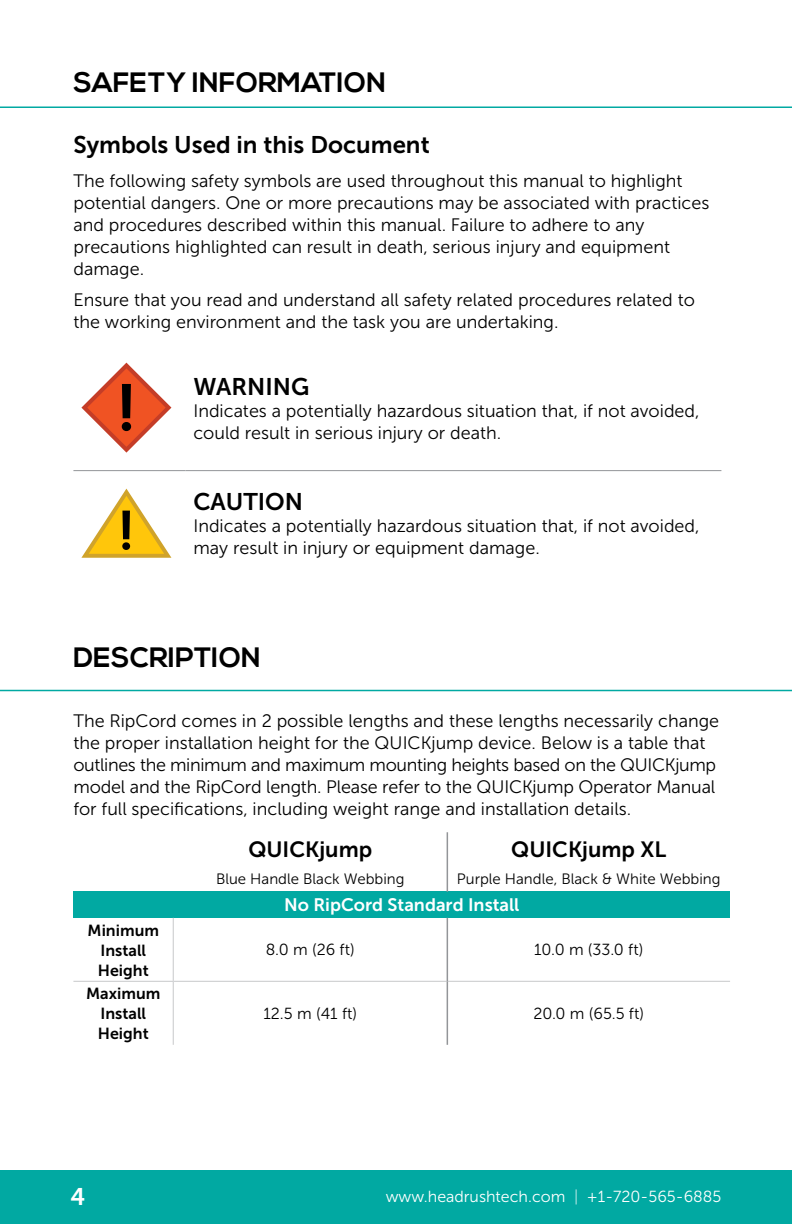
<style>
.page{position:relative;width:792px;height:1224px;background:#fff}
.page>*{position:absolute;margin:0;border:0;box-sizing:border-box;transform-origin:0 0}
.t1{font:700 28px "Nexa";color:#000}
.t2{font:24px "Museo Sans 700";color:#000}
.t3{font:24px "Museo Sans 700";color:#fff}
.t4{font:22px "Museo Sans 700";color:#000}
.t5{font:18px/22px "Museo Sans 300";color:#000}
.t6{font:18px "Museo Sans 700";color:#fff}
.t7{font:16px "Museo Sans 300";color:#000}
.t8{font:16px/20px "Museo Sans 700";color:#000;text-align:center}
.t9{font:16px "Museo Sans 300";color:#fff}
.t10{font:15px "Museo Sans 300";color:#000}
.s1{font-family:"Museo Sans 100"}
</style>
<div class="page">
<hr style="left:73px;top:470px;width:112px;height:1px;background:#939598">
<hr style="left:185px;top:470px;width:536px;height:1px;background:#939598">
<svg style="left:81px;top:363px;width:90px;height:90px"></svg>
<svg style="left:81px;top:489px;width:90px;height:69px"></svg>
<div style="left:73px;top:892px;width:657px;height:26px;background:#01a9a2"></div>
<hr style="left:173px;top:918px;width:1px;height:63px;background:#c7c8ca">
<hr style="left:173px;top:982px;width:1px;height:63px;background:#c7c8ca">
<hr style="left:73px;top:981px;width:100px;height:1px;background:#c7c8ca">
<hr style="left:173px;top:981px;width:274px;height:1px;background:#c7c8ca">
<hr style="left:448px;top:981px;width:282px;height:1px;background:#c7c8ca">
<hr style="left:447px;top:832px;width:1px;height:60px;background:#939598">
<hr style="left:447px;top:918px;width:1px;height:63px;background:#939598">
<hr style="left:447px;top:981px;width:1px;height:64px;background:#939598">
<hr style="left:0;top:106px;width:792px;height:2px;background:#01a9a2">
<hr style="left:0;top:690px;width:792px;height:1px;background:#01a9a2">
<div style="left:0;top:1170px;width:792px;height:54px;background:#01a9a2"></div>
<h1 class="t1" style="left:73px;top:66px;width:314px">SAFETY INFORMATION</h1>
<h2 class="t2" style="left:73px;top:131px;width:358px">Symbols Used in this Document</h2>
<p class="t5" style="left:73px;top:170px;width:637px">The following safety symbols are used throughout this manual to highlight potential dangers. One or more precautions may be associated with practices and procedures described within this manual. Failure to adhere to any precautions highlighted can result in death, serious injury and equipment damage.</p>
<p class="t5" style="left:73px;top:289px;width:623px">Ensure that you read and understand all safety related procedures related to the working environment and the task you are undertaking.</p>
<h2 class="t2" style="left:193px;top:373px;width:117px">WARNING</h2>
<p class="t5" style="left:193px;top:400px;width:508px">Indicates a potentially hazardous situation that, if not avoided, could result in serious injury or death.</p>
<h2 class="t2" style="left:193px;top:489px;width:111px">CAUTION</h2>
<p class="t5" style="left:193px;top:515px;width:508px">Indicates a potentially hazardous situation that, if not avoided, may result in injury or equipment damage.</p>
<h1 class="t1" style="left:73px;top:641px;width:189px">DESCRIPTION</h1>
<p class="t5" style="left:73px;top:710px;width:647px">The RipCord comes in 2 possible lengths and these lengths necessarily change the proper installation height for the QUICKjump device. Below is a table that outlines the minimum and maximum mounting heights based on the QUICKjump model and the RipCord length. Please refer to the QUICKjump Operator Manual for full specifications, including weight range and installation details.</p>
<p class="t4" style="left:248px;top:837px;width:125px">QUICKjump</p>
<p class="t10" style="left:216px;top:871px;width:190px">Blue Handle Black Webbing</p>
<p class="t4" style="left:511px;top:837px;width:157px">QUICKjump XL</p>
<p class="t10" style="left:457px;top:871px;width:265px">Purple Handle, Black &amp; White Webbing</p>
<p class="t6" style="left:284px;top:895px;width:237px">No RipCord Standard Install</p>
<p class="t8" style="left:88px;top:920px;width:73px">Minimum<br>Install<br>Height</p>
<p class="t8" style="left:86px;top:984px;width:76px">Maximum<br>Install<br>Height</p>
<p class="t7" style="left:266px;top:941px;width:90px">8.0 m (26 ft)</p>
<p class="t7" style="left:534px;top:941px;width:111px">10.0 m (33.0 ft)</p>
<p class="t7" style="left:263px;top:1005px;width:95px">12.5 m (41 ft)</p>
<p class="t7" style="left:533px;top:1005px;width:112px">20.0 m (65.5 ft)</p>
<h2 class="t3" style="left:71px;top:1183px;width:16px">4</h2>
<p class="t9" style="left:386px;top:1188px;width:337px">www.headrushtech.com <span class="s1">|</span> +1-720-565-6885</p>
</div>
